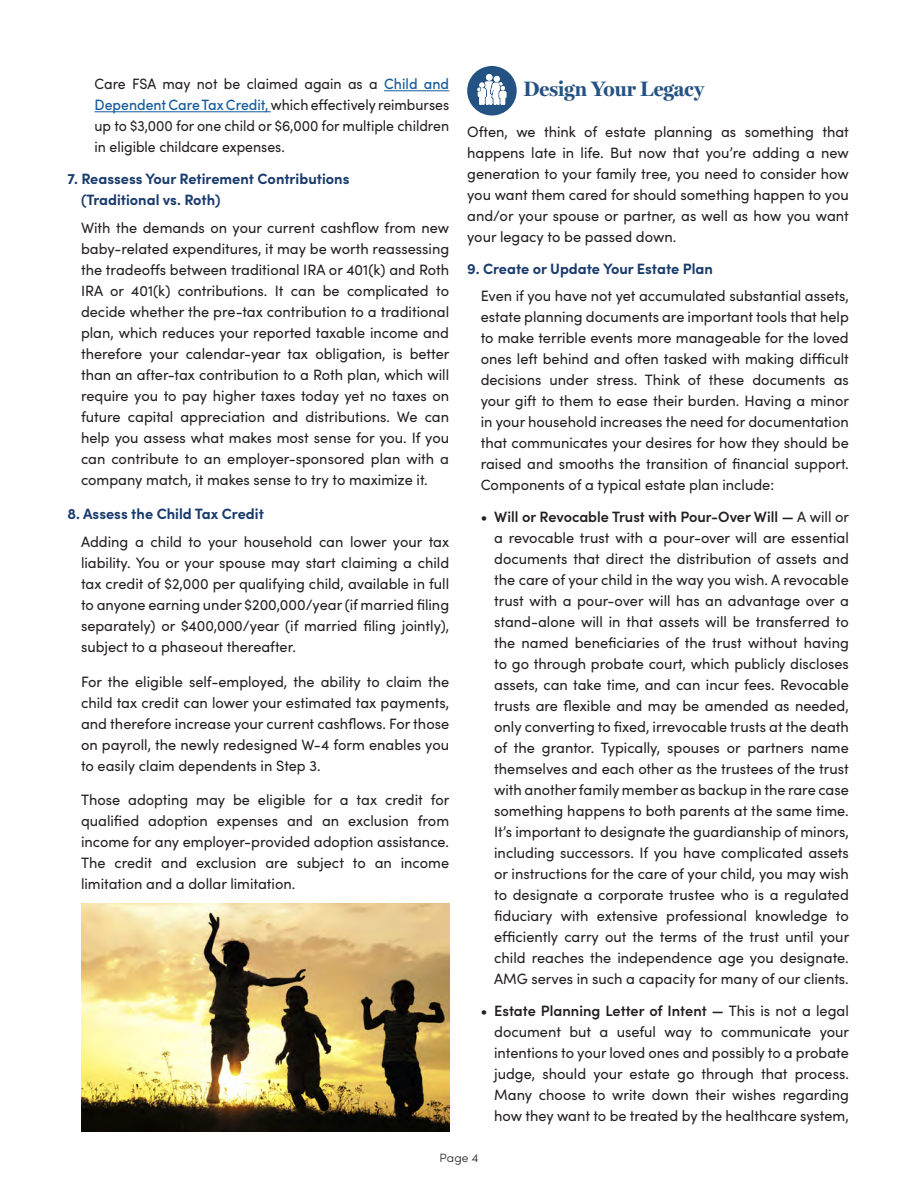
<style>
.page{position:relative;width:918px;height:1188px;background:#fff}
.page>*{position:absolute;margin:0;border:0;box-sizing:border-box;transform-origin:0 0}
.Paragraph_body{font:700 21px "Miller Display";color:#245282}
.Paragraph_body-2{font:15px/21px "Sofia Pro";color:#231f20;text-align:justify}
.Paragraph_body-3{font:15px/21px "Sofia Pro";color:#231f20;text-align:justify;scale:.94 1}
.Paragraph_body-4{font:700 15px/21px "Sofia Pro";color:#193b6d}
.t1{font:300 12px "Sofia Pro";color:#231f20}
.s1{font-weight:500;color:#175d9e}
.s2{font-weight:600}
</style>
<div class="page">
<hr style="left:384px;top:90px;width:65px;height:1px;background:#175d9e">
<hr style="left:94px;top:111px;width:177px;height:1px;background:#175d9e">
<div style="left:467px;top:66px;width:50px;height:49px;background:#245282;border-radius:50%"></div>
<svg style="left:477px;top:74px;width:29px;height:31px"></svg>
<img style="left:81px;top:904px;width:368px;height:227px">
<p class="Paragraph_body-3" style="left:94px;top:73px;width:379px">Care FSA may not be claimed again as a <span class="s1">Child and Dependent Care Tax Credit,</span> which effectively reimburses up to $3,000 for one child or $6,000 for multiple children in eligible childcare expenses.</p>
<p class="Paragraph_body-4" style="left:81px;top:167px;width:270px;text-indent:-14px">7. Reassess Your Retirement Contributions (Traditional vs. Roth)</p>
<p class="Paragraph_body-2" style="left:81px;top:216px;width:370px">With the demands on your current cashflow from new baby-related expenditures, it may be worth reassessing the tradeoffs between traditional IRA or 401(k) and Roth IRA or 401(k) contributions. It can be complicated to decide whether the pre-tax contribution to a traditional plan, which reduces your reported taxable income and therefore your calendar-year tax obligation, is better than an after-tax contribution to a Roth plan, which will require you to pay higher taxes today yet no taxes on future capital appreciation and distributions. We can help you assess what makes most sense for you. If you can contribute to an employer-sponsored plan with a company match, it makes sense to try to maximize it.</p>
<p class="Paragraph_body-4" style="left:68px;top:502px;width:198px">8. Assess the Child Tax Credit</p>
<p class="Paragraph_body-2" style="left:81px;top:531px;width:370px">Adding a child to your household can lower your tax liability. You or your spouse may start claiming a child tax credit of $2,000 per qualifying child, available in full to anyone earning under $200,000/year (if married filing separately) or $400,000/year (if married filing jointly), subject to a phaseout thereafter.</p>
<p class="Paragraph_body-2" style="left:81px;top:670px;width:370px">For the eligible self-employed, the ability to claim the child tax credit can lower your estimated tax payments, and therefore increase your current cashflows. For those on payroll, the newly redesigned W-4 form enables you to easily claim dependents in Step 3.</p>
<p class="Paragraph_body-2" style="left:81px;top:789px;width:370px">Those adopting may be eligible for a tax credit for qualified adoption expenses and an exclusion from income for any employer-provided adoption assistance.<br>The credit and exclusion are subject to an income limitation and a dollar limitation.</p>
<p class="Paragraph_body" style="left:523px;top:76px;width:182px">Design Your Legacy</p>
<p class="Paragraph_body-2" style="left:467px;top:120px;width:383px">Often, we think of estate planning as something that happens late in life. But now that you’re adding a new generation to your family tree, you need to consider how you want them cared for should something happen to you and/or your spouse or partner, as well as how you want your legacy to be passed down.</p>
<p class="Paragraph_body-4" style="left:467px;top:257px;width:247px">9. Create or Update Your Estate Plan</p>
<p class="Paragraph_body-2" style="left:481px;top:285px;width:370px">Even if you have not yet accumulated substantial assets, estate planning documents are important tools that help to make terrible events more manageable for the loved ones left behind and often tasked with making difficult decisions under stress. Think of these documents as your gift to them to ease their burden. Having a minor in your household increases the need for documentation that communicates your desires for how they should be raised and smooths the transition of financial support.<br>Components of a typical estate plan include:</p>
<p class="Paragraph_body-2" style="left:494px;top:506px;width:357px;text-indent:-14px"><span class="s2">• Will or Revocable Trust with Pour-Over Will —</span> A will or a revocable trust with a pour-over will are essential documents that direct the distribution of assets and the care of your child in the way you wish. A revocable trust with a pour-over will has an advantage over a stand-alone will in that assets will be transferred to the named beneficiaries of the trust without having to go through probate court, which publicly discloses assets, can take time, and can incur fees. Revocable trusts are flexible and may be amended as needed, only converting to fixed, irrevocable trusts at the death of the grantor. Typically, spouses or partners name themselves and each other as the trustees of the trust with another family member as backup in the rare case something happens to both parents at the same time.<br>It’s important to designate the guardianship of minors, including successors. If you have complicated assets or instructions for the care of your child, you may wish to designate a corporate trustee who is a regulated fiduciary with extensive professional knowledge to efficiently carry out the terms of the trust until your child reaches the independence age you designate.<br>AMG serves in such a capacity for many of our clients.</p>
<p class="Paragraph_body-2" style="left:494px;top:999px;width:357px;text-indent:-14px"><span class="s2">• Estate Planning Letter of Intent —</span> This is not a legal document but a useful way to communicate your intentions to your loved ones and possibly to a probate judge, should your estate go through that process.<br>Many choose to write down their wishes regarding how they want to be treated by the healthcare system,</p>
<p class="t1" style="left:439px;top:1149px;width:41px">Page 4</p>
</div>
